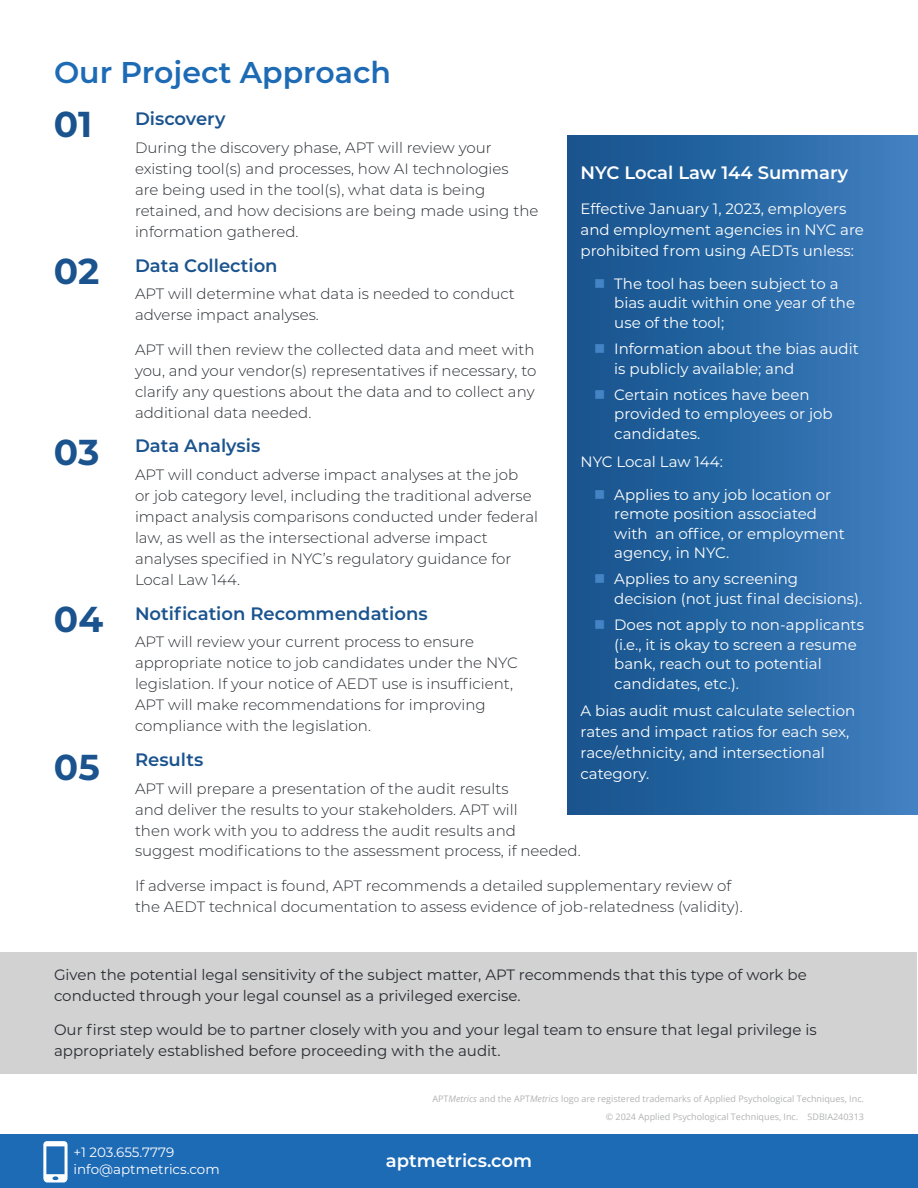
<style>
.page{position:relative;width:918px;height:1188px;background:#fff}
.page>*{position:absolute;margin:0;border:0;box-sizing:border-box;transform-origin:0 0}
.t1{font:700 36px "Montserrat";letter-spacing:-.005em;color:#1a538e}
.t2{font:600 30px "Montserrat";color:#1d6ab5}
.t3{font:600 18px "Montserrat";color:#1a538e}
.t4{font:600 18px "Montserrat";color:#fff}
.t5{font:300 15px/21px "Montserrat";color:#282c31}
.t6{font:15px/19.5px "Montserrat";color:#fff}
.t7{font:15px/21px "Montserrat";color:#282c31}
.t8{font:13.5px/16.2px "Montserrat";color:#fff}
.t9{font:9px/17.7px "Open Sans";color:#b2b3b3;text-align:right}
.s1{font-style:italic}
</style>
<div class="page">
<div style="left:1px;top:952px;width:916px;height:122px;background:#d2d2d3"></div>
<div style="left:0;top:1134px;width:918px;height:54px;background:#1d6ab5"></div>
<svg style="left:43px;top:1141px;width:25px;height:41px"></svg>
<div style="left:567px;top:135px;width:351px;height:680px;background:linear-gradient(to right,#13518b,#4080c0)"></div>
<svg style="left:595px;top:279px;width:9px;height:9px"></svg>
<svg style="left:595px;top:344px;width:9px;height:9px"></svg>
<svg style="left:595px;top:390px;width:9px;height:9px"></svg>
<svg style="left:595px;top:490px;width:9px;height:9px"></svg>
<svg style="left:595px;top:575px;width:9px;height:8px"></svg>
<svg style="left:595px;top:620px;width:9px;height:9px"></svg>
<h2 class="t2" style="left:54px;top:51px;width:338px">Our Project Approach</h2>
<h1 class="t1" style="left:54px;top:98px;width:40px">01</h1>
<h1 class="t1" style="left:54px;top:246px;width:47px">02</h1>
<h1 class="t1" style="left:54px;top:426px;width:47px">03</h1>
<h1 class="t1" style="left:54px;top:593px;width:51px">04</h1>
<h1 class="t1" style="left:54px;top:741px;width:47px">05</h1>
<p class="t3" style="left:135px;top:106px;width:92px">Discovery</p>
<p class="t5" style="left:135px;top:137px;width:405px">During the discovery phase, APT will review your existing tool(s) and processes, how AI technologies<br>are being used in the tool(s), what data is being retained, and how decisions are being made using the information gathered.</p>
<p class="t3" style="left:135px;top:253px;width:144px">Data Collection</p>
<p class="t5" style="left:135px;top:283px;width:381px">APT will determine what data is needed to conduct adverse impact analyses.</p>
<p class="t5" style="left:135px;top:339px;width:403px;text-align:justify">APT will then review the collected data and meet with you, and your vendor(s) representatives if necessary, to clarify any questions about the data and to collect any additional data needed.</p>
<p class="t3" style="left:135px;top:433px;width:127px">Data Analysis</p>
<p class="t5" style="left:135px;top:464px;width:405px">APT will conduct adverse impact analyses at the job<br>or job category level, including the traditional adverse impact analysis comparisons conducted under federal law, as well as the intersectional adverse impact analyses specified in NYC’s regulatory guidance for Local Law 144.</p>
<p class="t3" style="left:135px;top:601px;width:294px">Notification Recommendations</p>
<p class="t5" style="left:135px;top:631px;width:384px">APT will review your current process to ensure appropriate notice to job candidates under the NYC legislation. If your notice of AEDT use is insufficient, APT will make recommendations for improving compliance with the legislation.</p>
<p class="t3" style="left:135px;top:747px;width:70px">Results</p>
<p class="t5" style="left:135px;top:777px;width:384px">APT will prepare a presentation of the audit results and deliver the results to your stakeholders. APT will then work with you to address the audit results and</p>
<p class="t4" style="left:580px;top:160px;width:269px">NYC Local Law 144 Summary</p>
<p class="t6" style="left:580px;top:198px;width:285px;line-height:21px">Effective January 1, 2023, employers and employment agencies in NYC are prohibited from using AEDTs unless:</p>
<p class="t6" style="left:614px;top:273px;width:242px">The tool has been subject to a bias audit within one year of the use of the tool;</p>
<p class="t6" style="left:614px;top:339px;width:246px">Information about the bias audit is publicly available; and</p>
<p class="t6" style="left:614px;top:384px;width:220px">Certain notices have been provided to employees or job candidates.</p>
<p class="t6" style="left:580px;top:451px;width:144px">NYC Local Law 144:</p>
<p class="t6" style="left:614px;top:484px;width:232px">Applies to any job location or remote position associated with an office, or employment agency, in NYC.</p>
<p class="t6" style="left:614px;top:569px;width:250px">Applies to any screening decision (not just final decisions).</p>
<p class="t6" style="left:614px;top:615px;width:251px">Does not apply to non-applicants (i.e., it is okay to screen a resume bank, reach out to potential candidates, etc.).</p>
<p class="t6" style="left:580px;top:700px;width:276px;line-height:21px">A bias audit must calculate selection rates and impact ratios for each sex, race/ethnicity, and intersectional category.</p>
<p class="t5" style="left:135px;top:840px;width:447px">suggest modifications to the assessment process, if needed.</p>
<p class="t5" style="left:135px;top:874px;width:609px">If adverse impact is found, APT recommends a detailed supplementary review of the AEDT technical documentation to assess evidence of job-relatedness (validity).</p>
<p class="t7" style="left:54px;top:963px;width:754px">Given the potential legal sensitivity of the subject matter, APT recommends that this type of work be conducted through your legal counsel as a privileged exercise.</p>
<p class="t7" style="left:54px;top:1019px;width:764px">Our first step would be to partner closely with you and your legal team to ensure that legal privilege is appropriately established before proceeding with the audit.</p>
<p class="t9" style="left:432px;top:1090px;width:433px">APT<span class="s1">Metrics</span> and the APT<span class="s1">Metrics</span> logo are registered trademarks of Applied Psychological Techniques, Inc. © 2024 Applied Psychological Techniques, Inc. SDBIA240313</p>
<p class="t8" style="left:74px;top:1144px;width:148px">+1 203.655.7779 info@aptmetrics.com</p>
<p class="t4" style="left:386px;top:1148px;width:148px">aptmetrics.com</p>
</div>
